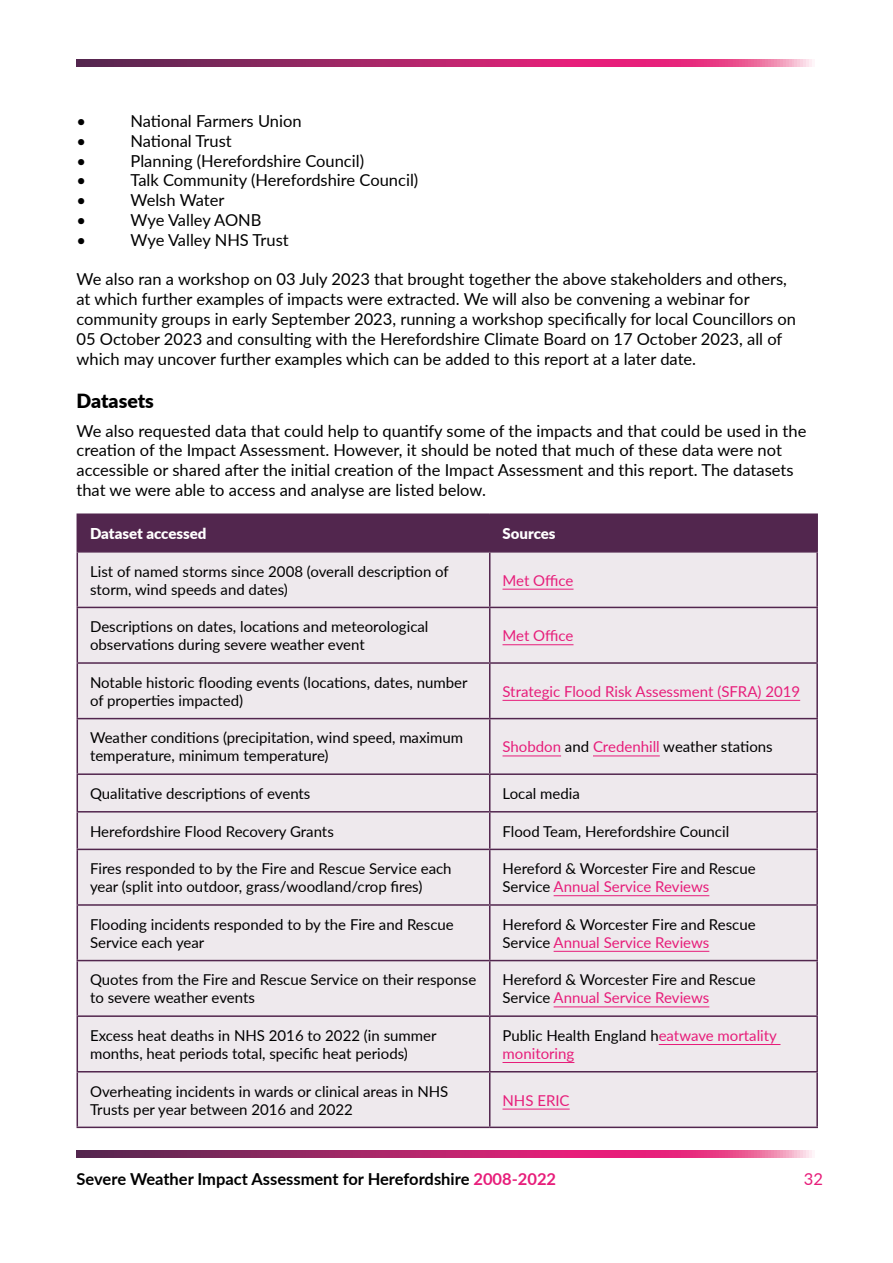
<style>
.page{position:relative;width:893px;height:1263px;background:#fff}
.page>*{position:absolute;margin:0;border:0;box-sizing:border-box;transform-origin:0 0}
.t1{font:900 19.5px "Lato";color:#000}
.t2{font:16.5px/19.8px "Lato";color:#000}
.t3{font:700 16.5px "Lato";color:#000}
.t4{font:16.5px "Lato";color:#e71d7a}
.t5{font:15px/18px "Lato";color:#000}
.t6{font:15px/18px "Lato";color:#e71d7a}
.t7{font:900 15px "Lato";color:#fff}
.s1{color:#e71d7a}
.s2{color:#000}
</style>
<div class="page">
<svg style="left:77px;top:1150px;width:735px;height:7px;background:#b53172"></svg>
<svg style="left:77px;top:60px;width:735px;height:6px;background:#b53172"></svg>
<div style="left:78px;top:515px;width:738px;height:36px;background:#52264e"></div>
<div style="left:78px;top:553px;width:738px;height:573px;background:#eee9ed"></div>
<hr style="left:77px;top:553px;width:1px;height:54px;background:#52264e">
<hr style="left:489px;top:553px;width:1px;height:54px;background:#52264e">
<hr style="left:816px;top:553px;width:2px;height:54px;background:#52264e">
<hr style="left:77px;top:607px;width:413px;height:1px;background:#52264e">
<hr style="left:77px;top:608px;width:1px;height:54px;background:#52264e">
<hr style="left:490px;top:607px;width:328px;height:1px;background:#52264e">
<hr style="left:489px;top:608px;width:1px;height:54px;background:#52264e">
<hr style="left:816px;top:608px;width:2px;height:54px;background:#52264e">
<hr style="left:77px;top:662px;width:413px;height:2px;background:#52264e">
<hr style="left:77px;top:664px;width:1px;height:54px;background:#52264e">
<hr style="left:490px;top:662px;width:328px;height:2px;background:#52264e">
<hr style="left:489px;top:664px;width:1px;height:54px;background:#52264e">
<hr style="left:816px;top:664px;width:2px;height:54px;background:#52264e">
<hr style="left:77px;top:718px;width:413px;height:1px;background:#52264e">
<hr style="left:77px;top:719px;width:1px;height:54px;background:#52264e">
<hr style="left:490px;top:718px;width:328px;height:1px;background:#52264e">
<hr style="left:489px;top:719px;width:1px;height:54px;background:#52264e">
<hr style="left:816px;top:719px;width:2px;height:54px;background:#52264e">
<hr style="left:77px;top:773px;width:413px;height:2px;background:#52264e">
<hr style="left:77px;top:775px;width:1px;height:36px;background:#52264e">
<hr style="left:490px;top:773px;width:328px;height:2px;background:#52264e">
<hr style="left:489px;top:775px;width:1px;height:36px;background:#52264e">
<hr style="left:816px;top:775px;width:2px;height:36px;background:#52264e">
<hr style="left:77px;top:811px;width:413px;height:1px;background:#52264e">
<hr style="left:77px;top:812px;width:1px;height:37px;background:#52264e">
<hr style="left:490px;top:811px;width:328px;height:1px;background:#52264e">
<hr style="left:489px;top:812px;width:1px;height:37px;background:#52264e">
<hr style="left:816px;top:812px;width:2px;height:37px;background:#52264e">
<hr style="left:77px;top:849px;width:413px;height:1px;background:#52264e">
<hr style="left:77px;top:850px;width:1px;height:54px;background:#52264e">
<hr style="left:490px;top:849px;width:328px;height:1px;background:#52264e">
<hr style="left:489px;top:850px;width:1px;height:54px;background:#52264e">
<hr style="left:816px;top:850px;width:2px;height:54px;background:#52264e">
<hr style="left:77px;top:904px;width:413px;height:2px;background:#52264e">
<hr style="left:77px;top:906px;width:1px;height:54px;background:#52264e">
<hr style="left:490px;top:904px;width:328px;height:2px;background:#52264e">
<hr style="left:489px;top:906px;width:1px;height:54px;background:#52264e">
<hr style="left:816px;top:906px;width:2px;height:54px;background:#52264e">
<hr style="left:77px;top:960px;width:413px;height:1px;background:#52264e">
<hr style="left:77px;top:961px;width:1px;height:54px;background:#52264e">
<hr style="left:490px;top:960px;width:328px;height:1px;background:#52264e">
<hr style="left:489px;top:961px;width:1px;height:54px;background:#52264e">
<hr style="left:816px;top:961px;width:2px;height:54px;background:#52264e">
<hr style="left:77px;top:1015px;width:413px;height:2px;background:#52264e">
<hr style="left:77px;top:1017px;width:1px;height:54px;background:#52264e">
<hr style="left:490px;top:1015px;width:328px;height:2px;background:#52264e">
<hr style="left:489px;top:1017px;width:1px;height:54px;background:#52264e">
<hr style="left:816px;top:1017px;width:2px;height:54px;background:#52264e">
<hr style="left:77px;top:1071px;width:413px;height:1px;background:#52264e">
<hr style="left:77px;top:1072px;width:1px;height:54px;background:#52264e">
<hr style="left:490px;top:1071px;width:328px;height:1px;background:#52264e">
<hr style="left:489px;top:1072px;width:1px;height:54px;background:#52264e">
<hr style="left:816px;top:1072px;width:2px;height:54px;background:#52264e">
<hr style="left:77px;top:1126px;width:413px;height:2px;background:#52264e">
<hr style="left:490px;top:1126px;width:328px;height:2px;background:#52264e">
<hr style="left:77px;top:513px;width:413px;height:2px;background:#52264e">
<hr style="left:77px;top:515px;width:1px;height:36px;background:#52264e">
<hr style="left:490px;top:513px;width:328px;height:2px;background:#52264e">
<hr style="left:489px;top:515px;width:1px;height:36px;background:#52264e">
<hr style="left:816px;top:515px;width:2px;height:36px;background:#52264e">
<hr style="left:77px;top:551px;width:413px;height:2px;background:#52264e">
<hr style="left:490px;top:551px;width:328px;height:2px;background:#52264e">
<hr style="left:502px;top:589px;width:71px;height:1px;background:#e71d7a">
<hr style="left:502px;top:644px;width:71px;height:1px;background:#e71d7a">
<hr style="left:502px;top:700px;width:298px;height:1px;background:#e71d7a">
<hr style="left:502px;top:756px;width:59px;height:1px;background:#e71d7a">
<hr style="left:593px;top:756px;width:67px;height:1px;background:#e71d7a">
<hr style="left:554px;top:895px;width:155px;height:1px;background:#e71d7a">
<hr style="left:554px;top:951px;width:155px;height:1px;background:#e71d7a">
<hr style="left:554px;top:1006px;width:155px;height:1px;background:#e71d7a">
<hr style="left:659px;top:1044px;width:121px;height:1px;background:#e71d7a">
<hr style="left:502px;top:1062px;width:72px;height:1px;background:#e71d7a">
<hr style="left:502px;top:1109px;width:68px;height:1px;background:#e71d7a">
<p class="t2" style="left:77px;top:110px;width:11px">•</p>
<p class="t2" style="left:131px;top:110px;width:173px">National Farmers Union</p>
<p class="t2" style="left:77px;top:130px;width:11px">•</p>
<p class="t2" style="left:131px;top:130px;width:103px">National Trust</p>
<p class="t2" style="left:77px;top:150px;width:11px">•</p>
<p class="t2" style="left:131px;top:150px;width:235px">Planning (Herefordshire Council)</p>
<p class="t2" style="left:77px;top:170px;width:11px">•</p>
<p class="t2" style="left:131px;top:170px;width:289px">Talk Community (Herefordshire Council)</p>
<p class="t2" style="left:77px;top:190px;width:11px">•</p>
<p class="t2" style="left:131px;top:190px;width:95px">Welsh Water</p>
<p class="t2" style="left:77px;top:209px;width:11px">•</p>
<p class="t2" style="left:131px;top:209px;width:132px">Wye Valley AONB</p>
<p class="t2" style="left:77px;top:229px;width:11px">•</p>
<p class="t2" style="left:131px;top:229px;width:160px">Wye Valley NHS Trust</p>
<p class="t2" style="left:77px;top:269px;width:721px">We also ran a workshop on 03 July 2023 that brought together the above stakeholders and others, at which further examples of impacts were extracted. We will also be convening a webinar for community groups in early September 2023, running a workshop specifically for local Councillors on 05 October 2023 and consulting with the Herefordshire Climate Board on 17 October 2023, all of which may uncover further examples which can be added to this report at a later date.</p>
<p class="t1" style="left:77px;top:386px;width:79px">Datasets</p>
<p class="t2" style="left:77px;top:420px;width:731px">We also requested data that could help to quantify some of the impacts and that could be used in the creation of the Impact Assessment. However, it should be noted that much of these data were not accessible or shared after the initial creation of the Impact Assessment and this report. The datasets that we were able to access and analyse are listed below.</p>
<p class="t7" style="left:90px;top:522px;width:118px">Dataset accessed</p>
<p class="t7" style="left:502px;top:522px;width:55px">Sources</p>
<p class="t5" style="left:90px;top:562px;width:360px">List of named storms since 2008 (overall description of storm, wind speeds and dates)</p>
<p class="t6" style="left:502px;top:571px;width:72px">Met Office</p>
<p class="t5" style="left:90px;top:617px;width:340px">Descriptions on dates, locations and meteorological observations during severe weather event</p>
<p class="t6" style="left:502px;top:626px;width:72px">Met Office</p>
<p class="t5" style="left:90px;top:673px;width:379px">Notable historic flooding events (locations, dates, number of properties impacted)</p>
<p class="t6" style="left:502px;top:682px;width:299px">Strategic Flood Risk Assessment (SFRA) 2019</p>
<p class="t5" style="left:90px;top:728px;width:375px">Weather conditions (precipitation, wind speed, maximum temperature, minimum temperature)</p>
<p class="t5" style="left:502px;top:737px;width:272px"><span class="s1">Shobdon</span> and <span class="s1">Credenhill</span> weather stations</p>
<p class="t5" style="left:90px;top:784px;width:222px">Qualitative descriptions of events</p>
<p class="t5" style="left:502px;top:784px;width:79px">Local media</p>
<p class="t5" style="left:90px;top:821px;width:245px">Herefordshire Flood Recovery Grants</p>
<p class="t5" style="left:502px;top:821px;width:228px">Flood Team, Herefordshire Council</p>
<p class="t5" style="left:90px;top:859px;width:363px">Fires responded to by the Fire and Rescue Service each year (split into outdoor, grass/woodland/crop fires)</p>
<p class="t5" style="left:502px;top:859px;width:255px">Hereford &amp; Worcester Fire and Rescue<br>Service <span class="s1">Annual Service Reviews</span></p>
<p class="t5" style="left:90px;top:915px;width:365px">Flooding incidents responded to by the Fire and Rescue<br>Service each year</p>
<p class="t5" style="left:502px;top:915px;width:255px">Hereford &amp; Worcester Fire and Rescue<br>Service <span class="s1">Annual Service Reviews</span></p>
<p class="t5" style="left:90px;top:970px;width:388px">Quotes from the Fire and Rescue Service on their response to severe weather events</p>
<p class="t5" style="left:502px;top:970px;width:255px">Hereford &amp; Worcester Fire and Rescue<br>Service <span class="s1">Annual Service Reviews</span></p>
<p class="t5" style="left:90px;top:1026px;width:348px">Excess heat deaths in NHS 2016 to 2022 (in summer months, heat periods total, specific heat periods)</p>
<p class="t6" style="left:502px;top:1026px;width:276px"><span class="s2">Public Health England h</span>eatwave mortality monitoring</p>
<p class="t5" style="left:90px;top:1081px;width:360px">Overheating incidents in wards or clinical areas in NHS<br>Trusts per year between 2016 and 2022</p>
<p class="t6" style="left:502px;top:1090px;width:69px">NHS ERIC</p>
<p class="t3" style="left:77px;top:1167px;width:481px">Severe Weather Impact Assessment for Herefordshire <span class="s1">2008-2022</span></p>
<p class="t4" style="left:804px;top:1167px;width:21px">32</p>
</div>
